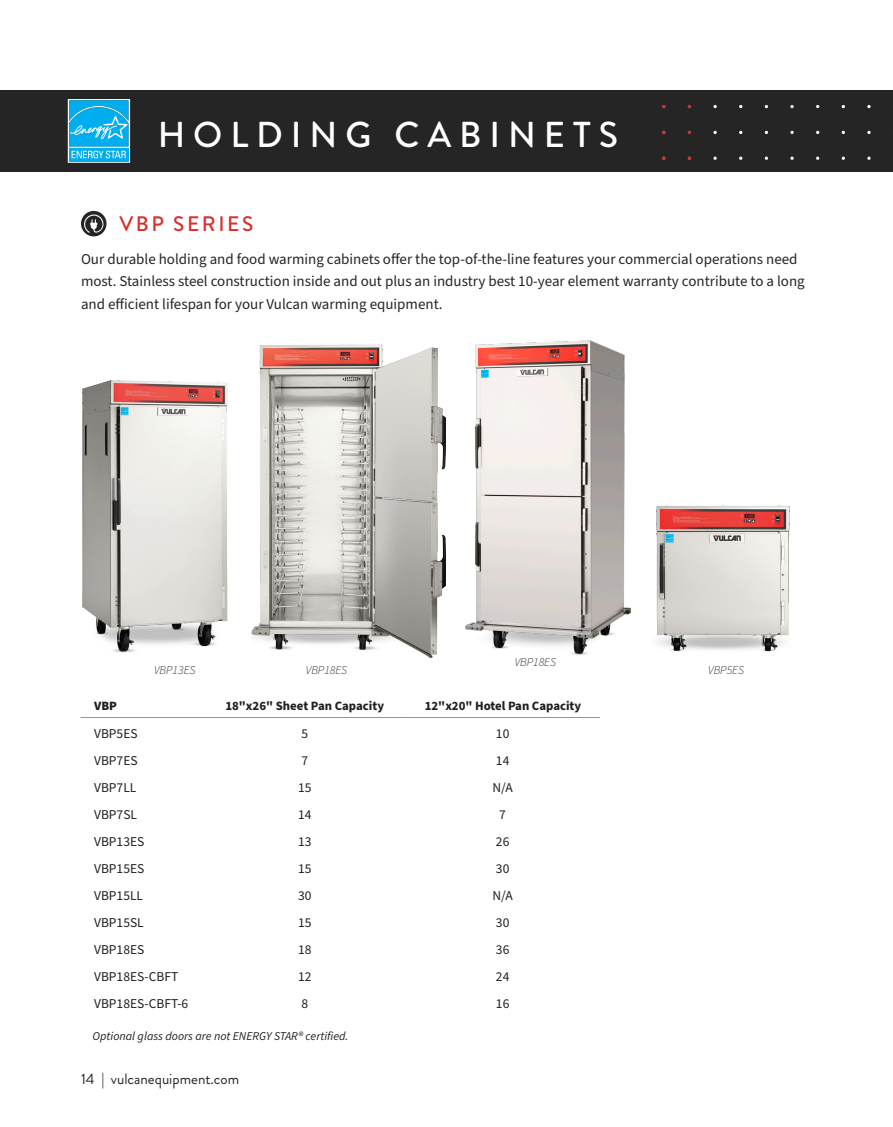
<style>
.page{position:relative;width:893px;height:1127px;background:#fff}
.page>*{position:absolute;margin:0;border:0;box-sizing:border-box;transform-origin:0 0}
.White_Header{font:500 36px "Brandon Grotesque";letter-spacing:.22em;color:#fff}
.Red_Sub_header{font:500 21px "Brandon Grotesque";letter-spacing:.12em;color:#d82f2f}
.body_copy{font:15px/22.5px "Source Sans Pro";color:#262526}
.t1{font:15px "Brandon Grotesque";color:#262526}
.Chart_Copy_Center{font:13.5px "Source Sans Pro";color:#231f20}
.Chart_Top_bold_centered{font:700 12.75px "Source Sans Pro";color:#231f20}
.Chart_Top_bold_centered-2{font:900 12.75px "Source Sans Pro";color:#231f20}
.italic_left{font:italic 12px "Source Sans Pro";color:#262526}
.Photo_caption-black_SS_8pt_Italic_light{font:italic 300 12px "Source Sans Pro";color:#231f20}
</style>
<div class="page">
<div style="left:0;top:90px;width:893px;height:81px;background:#262526"></div>
<svg style="left:68px;top:99px;width:62px;height:64px"></svg>
<img style="left:663px;top:105px;width:208px;height:55px">
<img style="left:465px;top:340px;width:165px;height:315px">
<img style="left:252px;top:344px;width:193px;height:315px">
<hr style="left:81px;top:717px;width:123px;height:1px;background:#939598">
<hr style="left:204px;top:717px;width:201px;height:1px;background:#939598">
<hr style="left:405px;top:717px;width:195px;height:1px;background:#939598">
<div style="left:81px;top:211px;width:25px;height:25px;background:#262526;border-radius:50%"></div>
<svg style="left:84px;top:214px;width:20px;height:19px"></svg>
<img style="left:82px;top:380px;width:146px;height:273px">
<img style="left:656px;top:505px;width:134px;height:147px">
<p class="White_Header" style="left:158px;top:109px;width:462px">HOLDING CABINETS</p>
<p class="Red_Sub_header" style="left:119px;top:209px;width:135px">VBP SERIES</p>
<p class="body_copy" style="left:81px;top:248px;width:725px">Our durable holding and food warming cabinets offer the top-of-the-line features your commercial operations need most. Stainless steel construction inside and out plus an industry best 10-year element warranty contribute to a long and efficient lifespan for your Vulcan warming equipment.</p>
<p class="Photo_caption-black_SS_8pt_Italic_light" style="left:515px;top:653px;width:43px">VBP18ES</p>
<p class="Photo_caption-black_SS_8pt_Italic_light" style="left:154px;top:662px;width:43px">VBP13ES</p>
<p class="Photo_caption-black_SS_8pt_Italic_light" style="left:306px;top:662px;width:43px">VBP18ES</p>
<p class="Photo_caption-black_SS_8pt_Italic_light" style="left:708px;top:662px;width:37px">VBP5ES</p>
<p class="Chart_Top_bold_centered-2" style="left:94px;top:697px;width:24px">VBP</p>
<p class="Chart_Top_bold_centered" style="left:225px;top:697px;width:160px">18"x26" Sheet Pan Capacity</p>
<p class="Chart_Top_bold_centered" style="left:425px;top:697px;width:158px">12"x20" Hotel Pan Capacity</p>
<p class="Chart_Copy_Center" style="left:94px;top:724px;width:45px">VBP5ES</p>
<p class="Chart_Copy_Center" style="left:301px;top:724px;width:8px">5</p>
<p class="Chart_Copy_Center" style="left:496px;top:724px;width:15px">10</p>
<p class="Chart_Copy_Center" style="left:94px;top:751px;width:45px">VBP7ES</p>
<p class="Chart_Copy_Center" style="left:301px;top:751px;width:8px">7</p>
<p class="Chart_Copy_Center" style="left:496px;top:751px;width:15px">14</p>
<p class="Chart_Copy_Center" style="left:94px;top:778px;width:44px">VBP7LL</p>
<p class="Chart_Copy_Center" style="left:298px;top:778px;width:15px">15</p>
<p class="Chart_Copy_Center" style="left:492px;top:778px;width:22px">N/A</p>
<p class="Chart_Copy_Center" style="left:94px;top:805px;width:45px">VBP7SL</p>
<p class="Chart_Copy_Center" style="left:298px;top:805px;width:15px">14</p>
<p class="Chart_Copy_Center" style="left:499px;top:805px;width:8px">7</p>
<p class="Chart_Copy_Center" style="left:94px;top:832px;width:52px">VBP13ES</p>
<p class="Chart_Copy_Center" style="left:298px;top:832px;width:15px">13</p>
<p class="Chart_Copy_Center" style="left:496px;top:832px;width:15px">26</p>
<p class="Chart_Copy_Center" style="left:94px;top:859px;width:52px">VBP15ES</p>
<p class="Chart_Copy_Center" style="left:298px;top:859px;width:15px">15</p>
<p class="Chart_Copy_Center" style="left:496px;top:859px;width:15px">30</p>
<p class="Chart_Copy_Center" style="left:94px;top:886px;width:51px">VBP15LL</p>
<p class="Chart_Copy_Center" style="left:298px;top:886px;width:15px">30</p>
<p class="Chart_Copy_Center" style="left:492px;top:886px;width:22px">N/A</p>
<p class="Chart_Copy_Center" style="left:94px;top:913px;width:51px">VBP15SL</p>
<p class="Chart_Copy_Center" style="left:298px;top:913px;width:15px">15</p>
<p class="Chart_Copy_Center" style="left:496px;top:913px;width:15px">30</p>
<p class="Chart_Copy_Center" style="left:94px;top:940px;width:52px">VBP18ES</p>
<p class="Chart_Copy_Center" style="left:298px;top:940px;width:15px">18</p>
<p class="Chart_Copy_Center" style="left:496px;top:940px;width:15px">36</p>
<p class="Chart_Copy_Center" style="left:94px;top:967px;width:86px">VBP18ES-CBFT</p>
<p class="Chart_Copy_Center" style="left:298px;top:967px;width:15px">12</p>
<p class="Chart_Copy_Center" style="left:496px;top:967px;width:15px">24</p>
<p class="Chart_Copy_Center" style="left:94px;top:994px;width:96px">VBP18ES-CBFT-6</p>
<p class="Chart_Copy_Center" style="left:301px;top:994px;width:8px">8</p>
<p class="Chart_Copy_Center" style="left:496px;top:994px;width:15px">16</p>
<p class="italic_left" style="left:93px;top:1028px;width:257px">Optional glass doors are not ENERGY STAR® certified.</p>
<p class="t1" style="left:81px;top:1069px;width:160px">14 | vulcanequipment.com</p>
</div>
